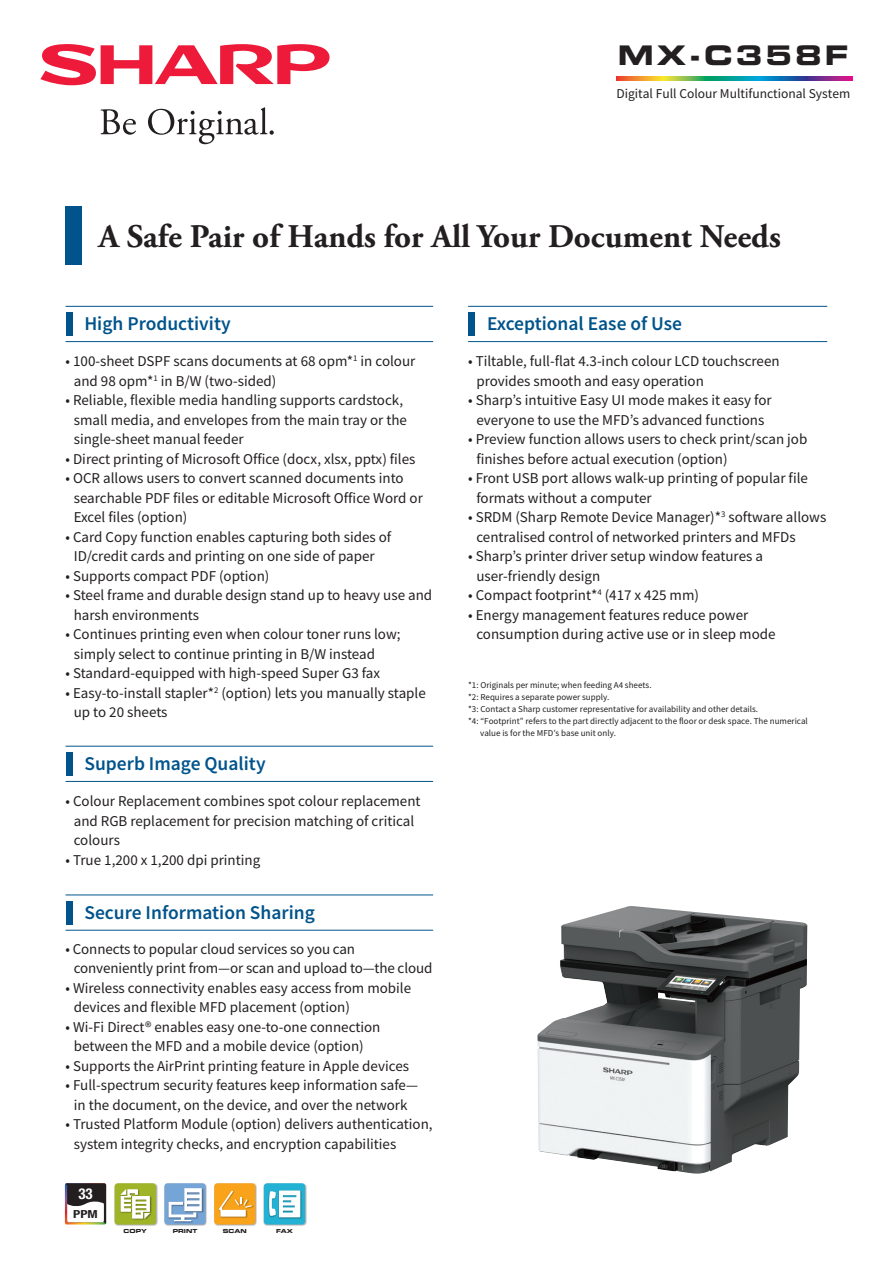
<style>
.page{position:relative;width:893px;height:1263px;background:#fff}
.page>*{position:absolute;margin:0;border:0;box-sizing:border-box;transform-origin:0 0}
.t1{font:700 33px "Adobe Garamond Pro";color:#231f20}
.t2{font:27px "Eurostile LT Std Bold Ex 2";letter-spacing:.11em;color:#231f20}
.t3{font:600 19.5px "Source Sans Pro";color:#00548b}
.t4{font:15px/19.5px "Source Sans Pro";color:#231f20}
.t5{font:700 condensed 15px "Helvetica Neue LT Std";color:#fff}
.t6{font:13.5px "Source Sans Pro";color:#231f20}
.t7{font:700 condensed 11.1px "Helvetica Neue LT Std";color:#231f20;scale:1.25 1}
.t8{font:9px "Source Sans Pro";color:#231f20}
.t9{font:5.55px "Eurostile LT Std Bold Ex 2";color:#231f20}
</style>
<div class="page">
<img style="left:537px;top:906px;width:270px;height:268px">
<svg style="left:101px;top:109px;width:35px;height:26px"></svg>
<svg style="left:148px;top:107px;width:126px;height:37px"></svg>
<svg style="left:40px;top:44px;width:290px;height:41px"></svg>
<svg style="left:65px;top:1183px;width:41px;height:41px"></svg>
<img style="left:114px;top:1183px;width:44px;height:43px">
<div style="left:115px;top:1183px;width:41px;height:41px;background:#a0b427;border-radius:3px"></div>
<img style="left:120px;top:1194px;width:32px;height:26px">
<svg style="left:121px;top:1189px;width:29px;height:29px"></svg>
<img style="left:164px;top:1183px;width:43px;height:43px">
<div style="left:164px;top:1183px;width:42px;height:41px;background:#75a4d6;border-radius:3px"></div>
<img style="left:168px;top:1188px;width:36px;height:35px">
<svg style="left:169px;top:1188px;width:33px;height:33px"></svg>
<img style="left:214px;top:1183px;width:43px;height:43px">
<div style="left:214px;top:1183px;width:41px;height:41px;background:#f9a31b;border-radius:3px"></div>
<img style="left:218px;top:1205px;width:36px;height:13px">
<svg style="left:219px;top:1190px;width:33px;height:26px"></svg>
<img style="left:263px;top:1183px;width:44px;height:43px">
<div style="left:264px;top:1183px;width:41px;height:41px;background:#23b2d3;border-radius:3px"></div>
<img style="left:268px;top:1190px;width:34px;height:29px">
<svg style="left:269px;top:1190px;width:31px;height:27px"></svg>
<div style="left:66px;top:207px;width:16px;height:58px;background:#00548b"></div>
<hr style="left:66px;top:781px;width:367px;height:1px;background:#00548b">
<hr style="left:66px;top:746px;width:367px;height:1px;background:#00548b">
<div style="left:66px;top:752px;width:6px;height:24px;background:#00548b"></div>
<hr style="left:66px;top:341px;width:367px;height:1px;background:#00548b">
<hr style="left:66px;top:306px;width:367px;height:1px;background:#00548b">
<div style="left:66px;top:312px;width:6px;height:24px;background:#00548b"></div>
<svg style="left:616px;top:77px;width:236px;height:4px"></svg>
<hr style="left:468px;top:341px;width:359px;height:1px;background:#00548b">
<hr style="left:468px;top:306px;width:359px;height:1px;background:#00548b">
<div style="left:468px;top:312px;width:7px;height:24px;background:#00548b"></div>
<hr style="left:66px;top:930px;width:367px;height:1px;background:#00548b">
<hr style="left:66px;top:894px;width:367px;height:1px;background:#00548b">
<div style="left:66px;top:901px;width:6px;height:23px;background:#00548b"></div>
<p class="t2" style="left:618px;top:37px;width:232px">MX-C358F</p>
<p class="t6" style="left:616px;top:85px;width:235px">Digital Full Colour Multifunctional System</p>
<p class="t1" style="left:98px;top:217px;width:684px">A Safe Pair of Hands for All Your Document Needs</p>
<p class="t3" style="left:84px;top:311px;width:148px">High Productivity</p>
<p class="t4" style="left:74px;top:351px;width:343px;text-indent:-8px">• 100-sheet DSPF scans documents at 68 opm*<sup>1</sup> in colour and 98 opm*<sup>1</sup> in B/W (two-sided)</p>
<p class="t4" style="left:74px;top:390px;width:335px;text-indent:-8px">• Reliable, flexible media handling supports cardstock, small media, and envelopes from the main tray or the single-sheet manual feeder</p>
<p class="t4" style="left:66px;top:449px;width:351px">• Direct printing of Microsoft Office (docx, xlsx, pptx) files</p>
<p class="t4" style="left:74px;top:468px;width:351px;text-indent:-8px">• OCR allows users to convert scanned documents into searchable PDF files or editable Microsoft Office Word or<br>Excel files (option)</p>
<p class="t4" style="left:66px;top:527px;width:327px;text-align:center">• Card Copy function enables capturing both sides of<br>ID/credit cards and printing on one side of paper</p>
<p class="t4" style="left:66px;top:566px;width:205px">• Supports compact PDF (option)</p>
<p class="t4" style="left:74px;top:585px;width:360px;text-indent:-8px">• Steel frame and durable design stand up to heavy use and harsh environments</p>
<p class="t4" style="left:74px;top:624px;width:328px;text-indent:-8px">• Continues printing even when colour toner runs low; simply select to continue printing in B/W instead</p>
<p class="t4" style="left:66px;top:663px;width:316px">• Standard-equipped with high-speed Super G3 fax</p>
<p class="t4" style="left:74px;top:683px;width:354px;text-indent:-8px">• Easy-to-install stapler*<sup>2</sup> (option) lets you manually staple up to 20 sheets</p>
<p class="t3" style="left:84px;top:751px;width:183px">Superb Image Quality</p>
<p class="t4" style="left:74px;top:791px;width:348px;text-indent:-8px">• Colour Replacement combines spot colour replacement and RGB replacement for precision matching of critical colours</p>
<p class="t4" style="left:66px;top:850px;width:196px">• True 1,200 x 1,200 dpi printing</p>
<p class="t3" style="left:84px;top:899px;width:232px">Secure Information Sharing</p>
<p class="t4" style="left:74px;top:939px;width:360px;text-indent:-8px">• Connects to popular cloud services so you can conveniently print from—or scan and upload to—the cloud</p>
<p class="t4" style="left:74px;top:978px;width:339px;text-indent:-8px">• Wireless connectivity enables easy access from mobile devices and flexible MFD placement (option)</p>
<p class="t4" style="left:66px;top:1017px;width:316px;text-align:center">• Wi-Fi Direct® enables easy one-to-one connection between the MFD and a mobile device (option)</p>
<p class="t4" style="left:66px;top:1056px;width:345px">• Supports the AirPrint printing feature in Apple devices</p>
<p class="t4" style="left:66px;top:1075px;width:354px;text-align:center">• Full-spectrum security features keep information safe— in the document, on the device, and over the network</p>
<p class="t4" style="left:74px;top:1114px;width:360px;text-indent:-8px">• Trusted Platform Module (option) delivers authentication, system integrity checks, and encryption capabilities</p>
<p class="t5" style="left:78px;top:1185px;width:16px">33</p>
<p class="t7" style="left:73px;top:1207px;width:21px">PPM</p>
<p class="t9" style="left:124px;top:1227px;width:25px">COPY</p>
<p class="t9" style="left:173px;top:1227px;width:26px">PRINT</p>
<p class="t9" style="left:223px;top:1227px;width:25px">SCAN</p>
<p class="t9" style="left:276px;top:1227px;width:19px">FAX</p>
<p class="t3" style="left:487px;top:311px;width:197px">Exceptional Ease of Use</p>
<p class="t4" style="left:476px;top:352px;width:305px;text-indent:-8px">• Tiltable, full-flat 4.3-inch colour LCD touchscreen provides smooth and easy operation</p>
<p class="t4" style="left:468px;top:391px;width:305px;text-align:center">• Sharp’s intuitive Easy UI mode makes it easy for everyone to use the MFD’s advanced functions</p>
<p class="t4" style="left:476px;top:430px;width:332px;text-indent:-8px">• Preview function allows users to check print/scan job finishes before actual execution (option)</p>
<p class="t4" style="left:476px;top:469px;width:333px;text-indent:-8px">• Front USB port allows walk-up printing of popular file formats without a computer</p>
<p class="t4" style="left:476px;top:508px;width:351px;text-indent:-8px">• SRDM (Sharp Remote Device Manager)*<sup>3</sup> software allows centralised control of networked printers and MFDs</p>
<p class="t4" style="left:476px;top:547px;width:288px;text-indent:-8px">• Sharp’s printer driver setup window features a user-friendly design</p>
<p class="t4" style="left:468px;top:586px;width:232px">• Compact footprint*<sup>4</sup> (417 x 425 mm)</p>
<p class="t4" style="left:476px;top:605px;width:301px;text-indent:-8px">• Energy management features reduce power consumption during active use or in sleep mode</p>
<p class="t8" style="left:468px;top:679px;width:185px">*1: Originals per minute; when feeding A4 sheets.</p>
<p class="t8" style="left:468px;top:691px;width:143px">*2: Requires a separate power supply.</p>
<p class="t8" style="left:468px;top:703px;width:291px">*3: Contact a Sharp customer representative for availability and other details.</p>
<p class="t8" style="left:468px;top:715px;width:341px">*4: “Footprint” refers to the part directly adjacent to the floor or desk space. The numerical</p>
<p class="t8" style="left:480px;top:727px;width:137px">value is for the MFD’s base unit only.</p>
</div>
